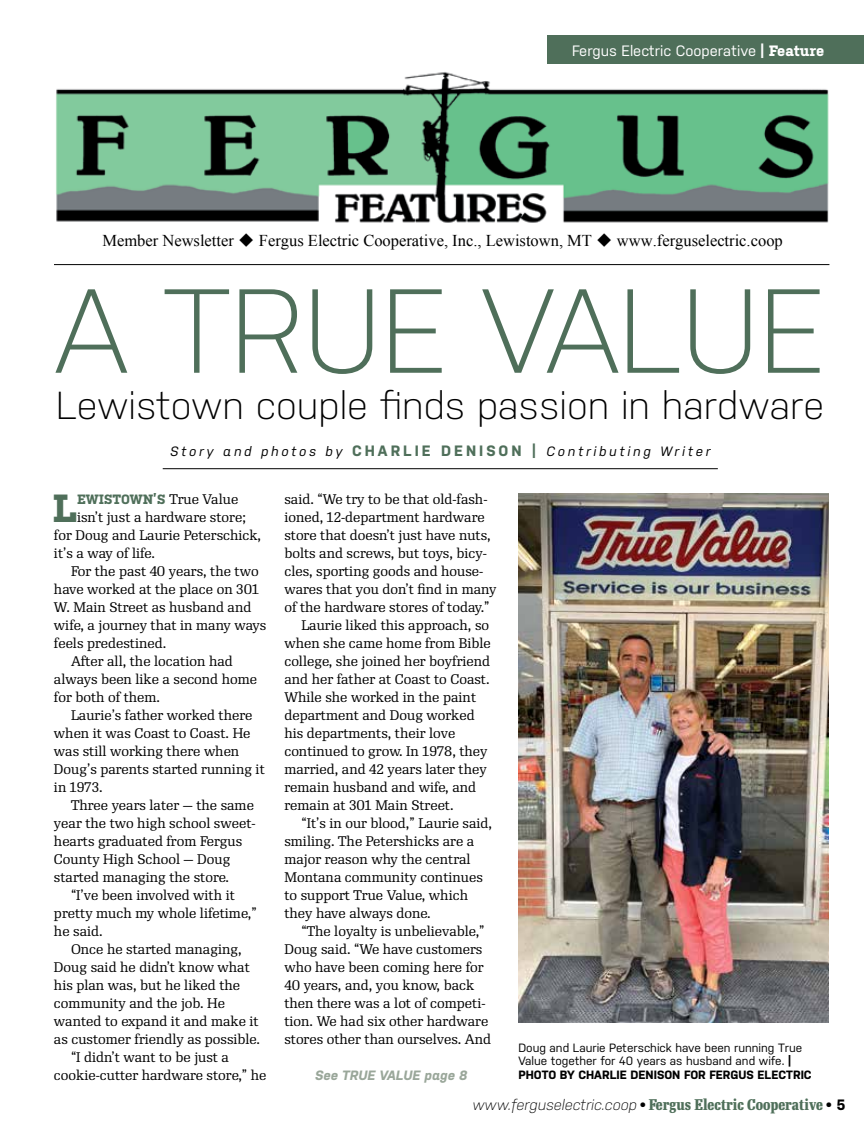
<style>
.page{position:relative;width:864px;height:1134px;background:#fff}
.page>*{position:absolute;margin:0;border:0;box-sizing:border-box;transform-origin:0 0}
.t1{font:300 119.1px "Nudista";color:#4f6f5a}
.t2{font:700 39.15px "Kulturista";color:#4f6f5a}
.t3{font:300 39px "Nudista";color:#000}
.t4{font:16.5px "Times New Roman";color:#000}
.t5{font:700 15px "Re Public Cond";color:#4f6f5a}
.t6{font:15px "Nudista";color:#fff}
.t7{font:13.5px/18px "Re Public";color:#000}
.t8{font:italic 13.5px "Nudista";letter-spacing:.2em;color:#000}
.t9{font:700 13.5px "Kulturista";color:#4f6f5a}
.t10{font:italic 700 13.5px "Nudista";color:#9aa79a}
.t11{font:12px/13.5px "Nudista";color:#000}
.s1{font-family:"Kulturista";font-weight:700}
.s2{font-weight:700;font-style:normal;font-size:15px;color:#4f6f5a}
.s3{font-family:"Re Public";font-weight:400;color:#000}
.s4{font-weight:700}
.s5{font-family:"Nudista";font-weight:300;font-style:italic;color:#000}
.s6{font-family:"Nudista";color:#000}
</style>
<div class="page">
<img style="left:56px;top:54px;width:773px;height:169px">
<div style="left:548px;top:36px;width:316px;height:28px;background:#4f6f5a"></div>
<hr style="left:163px;top:468px;width:555px;height:1px;background:#000">
<hr style="left:54px;top:264px;width:775px;height:1px;background:#000">
<img style="left:518px;top:493px;width:310px;height:530px">
<p class="t6" style="left:572px;top:42px;width:254px">Fergus Electric Cooperative <span class="s1">| Feature</span></p>
<p class="t4" style="left:102px;top:229px;width:682px">Member Newsletter ◆ Fergus Electric Cooperative, Inc., Lewistown, MT ◆ www.ferguselectric.coop</p>
<h1 class="t1" style="left:55px;top:263px;width:770px">A TRUE VALUE</h1>
<h3 class="t3" style="left:56px;top:383px;width:769px">Lewistown couple finds passion in hardware</h3>
<p class="t8" style="left:170px;top:443px;width:542px">Story and photos by <span class="s2">CHARLIE DENISON |</span> Contributing Writer</p>
<h2 class="t2" style="left:52px;top:486px;width:26px">L</h2>
<p class="t9" style="left:77px;top:492px;width:163px">EWISTOWN’S <span class="s3">True Value</span></p>
<p class="t7" style="left:54px;top:509px;width:209px;text-indent:23px">isn’t just a hardware store; for Doug and Laurie Peterschick, it’s a way of life.</p>
<p class="t7" style="left:71px;top:563px;width:189px">For the past 40 years, the two</p>
<p class="t7" style="left:54px;top:581px;width:206px">have worked at the place on 301</p>
<p class="t7" style="left:54px;top:599px;width:199px">W. Main Street as husband and</p>
<p class="t7" style="left:54px;top:617px;width:214px">wife, a journey that in many ways</p>
<p class="t7" style="left:54px;top:635px;width:114px">feels predestined.</p>
<p class="t7" style="left:71px;top:653px;width:163px">After all, the location had</p>
<p class="t7" style="left:54px;top:671px;width:205px">always been like a second home</p>
<p class="t7" style="left:54px;top:689px;width:108px">for both of them.</p>
<p class="t7" style="left:71px;top:707px;width:183px">Laurie’s father worked there</p>
<p class="t7" style="left:54px;top:724px;width:198px">when it was Coast to Coast. He</p>
<p class="t7" style="left:54px;top:742px;width:187px">was still working there when</p>
<p class="t7" style="left:54px;top:760px;width:212px">Doug’s parents started running it</p>
<p class="t7" style="left:54px;top:778px;width:50px">in 1973.</p>
<p class="t7" style="left:71px;top:796px;width:185px">Three years later — the same</p>
<p class="t7" style="left:54px;top:814px;width:203px">year the two high school sweet-</p>
<p class="t7" style="left:54px;top:832px;width:190px">hearts graduated from Fergus</p>
<p class="t7" style="left:54px;top:850px;width:178px">County High School — Doug</p>
<p class="t7" style="left:54px;top:868px;width:177px">started managing the store.</p>
<p class="t7" style="left:71px;top:886px;width:165px">“I’ve been involved with it</p>
<p class="t7" style="left:54px;top:904px;width:204px">pretty much my whole lifetime,”</p>
<p class="t7" style="left:54px;top:922px;width:50px">he said.</p>
<p class="t7" style="left:71px;top:940px;width:172px">Once he started managing,</p>
<p class="t7" style="left:54px;top:958px;width:197px">Doug said he didn’t know what</p>
<p class="t7" style="left:54px;top:976px;width:188px">his plan was, but he liked the</p>
<p class="t7" style="left:54px;top:994px;width:172px">community and the job. He</p>
<p class="t7" style="left:54px;top:1012px;width:206px">wanted to expand it and make it</p>
<p class="t7" style="left:54px;top:1030px;width:207px">as customer friendly as possible.</p>
<p class="t7" style="left:71px;top:1048px;width:160px">“I didn’t want to be just a</p>
<p class="t7" style="left:54px;top:1066px;width:214px">cookie-cutter hardware store,” he</p>
<p class="t7" style="left:284px;top:490px;width:205px">said. “We try to be that old-fash-</p>
<p class="t7" style="left:284px;top:508px;width:202px">ioned, 12-department hardware</p>
<p class="t7" style="left:284px;top:526px;width:208px">store that doesn’t just have nuts,</p>
<p class="t7" style="left:284px;top:544px;width:204px">bolts and screws, but toys, bicy-</p>
<p class="t7" style="left:284px;top:562px;width:200px">cles, sporting goods and house-</p>
<p class="t7" style="left:284px;top:580px;width:213px">wares that you don’t find in many</p>
<p class="t7" style="left:284px;top:598px;width:207px">of the hardware stores of today.”</p>
<p class="t7" style="left:301px;top:616px;width:189px">Laurie liked this approach, so</p>
<p class="t7" style="left:284px;top:634px;width:208px">when she came home from Bible</p>
<p class="t7" style="left:284px;top:652px;width:207px">college, she joined her boyfriend</p>
<p class="t7" style="left:284px;top:670px;width:207px">and her father at Coast to Coast.</p>
<p class="t7" style="left:284px;top:688px;width:193px">While she worked in the paint</p>
<p class="t7" style="left:284px;top:706px;width:192px">department and Doug worked</p>
<p class="t7" style="left:284px;top:724px;width:172px">his departments, their love</p>
<p class="t7" style="left:284px;top:742px;width:205px">continued to grow. In 1978, they</p>
<p class="t7" style="left:284px;top:760px;width:204px">married, and 42 years later they</p>
<p class="t7" style="left:284px;top:778px;width:193px">remain husband and wife, and</p>
<p class="t7" style="left:284px;top:796px;width:171px">remain at 301 Main Street.</p>
<p class="t7" style="left:301px;top:814px;width:192px">“It’s in our blood,” Laurie said,</p>
<p class="t7" style="left:284px;top:832px;width:191px">smiling. The Petershicks are a</p>
<p class="t7" style="left:284px;top:850px;width:188px">major reason why the central</p>
<p class="t7" style="left:284px;top:868px;width:200px">Montana community continues</p>
<p class="t7" style="left:284px;top:886px;width:185px">to support True Value, which</p>
<p class="t7" style="left:284px;top:904px;width:148px">they have always done.</p>
<p class="t7" style="left:301px;top:922px;width:185px">“The loyalty is unbelievable,”</p>
<p class="t7" style="left:284px;top:940px;width:199px">Doug said. “We have customers</p>
<p class="t7" style="left:284px;top:958px;width:201px">who have been coming here for</p>
<p class="t7" style="left:284px;top:976px;width:191px">40 years, and, you know, back</p>
<p class="t7" style="left:284px;top:994px;width:203px">then there was a lot of competi-</p>
<p class="t7" style="left:284px;top:1012px;width:205px">tion. We had six other hardware</p>
<p class="t7" style="left:284px;top:1030px;width:208px">stores other than ourselves. And</p>
<p class="t10" style="left:315px;top:1068px;width:154px">See TRUE VALUE page 8</p>
<p class="t11" style="left:518px;top:1041px;width:295px">Doug and Laurie Peterschick have been running True<br>Value together for 40 years as husband and wife. <span class="s4">|<br>PHOTO BY CHARLIE DENISON FOR FERGUS ELECTRIC</span></p>
<p class="t5" style="left:473px;top:1095px;width:375px"><span class="s5">www.ferguselectric.coop</span> <span class="s6">•</span> Fergus Electric Cooperative <span class="s6">• 5</span></p>
</div>
